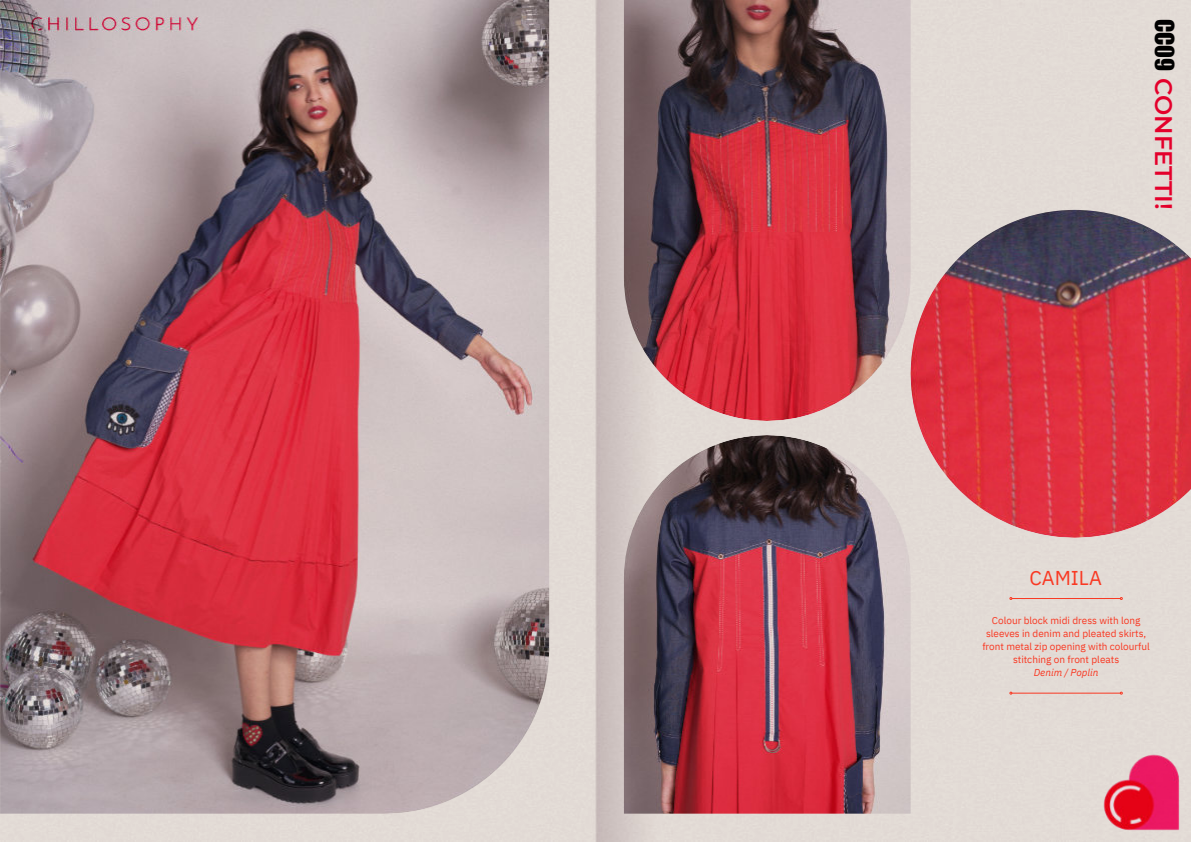
<style>
.page{position:relative;width:1191px;height:842px;background:#fff}
.page>*{position:absolute;margin:0;border:0;box-sizing:border-box;transform-origin:0 0}
.t1{font:600 24px "Montserrat";color:#e4002b}
.t2{font:20px "IBM Plex Sans";color:#f93822}
.t3{font:10px/13px "IBM Plex Sans";color:#f93822;text-align:center}
.t4{font:italic 10px "IBM Plex Sans";color:#f93822}
.s1{font-family:"Impact";font-weight:400;color:#000}
</style>
<div class="page">
<div style="left:0;top:0;width:1191px;height:842px;background:#f13077;opacity:.1"></div>
<img style="left:1091px;top:742px;width:100px;height:100px">
<img style="left:0;top:0;width:549px;height:814px">
<img style="left:624px;top:435px;width:286px;height:379px">
<img style="left:624px;top:0;width:286px;height:421px">
<img style="left:910px;top:210px;width:281px;height:328px">
<hr style="left:1012px;top:598px;width:108px;height:1px;background:#f93822">
<hr style="left:1012px;top:693px;width:108px;height:1px;background:#f93822">
<h1 class="t1" style="left:1178px;top:19px;width:192px;rotate:90deg"><span class="s1">CC09</span> CONFETTI!</h1>
<h2 class="t2" style="left:1029px;top:569px;width:74px">CAMILA</h2>
<p class="t3" style="left:982px;top:614px;width:169px">Colour block midi dress with long sleeves in denim and pleated skirts, front metal zip opening with colourful stitching on front pleats</p>
<p class="t4" style="left:1033px;top:668px;width:66px">Denim / Poplin</p>
</div>
